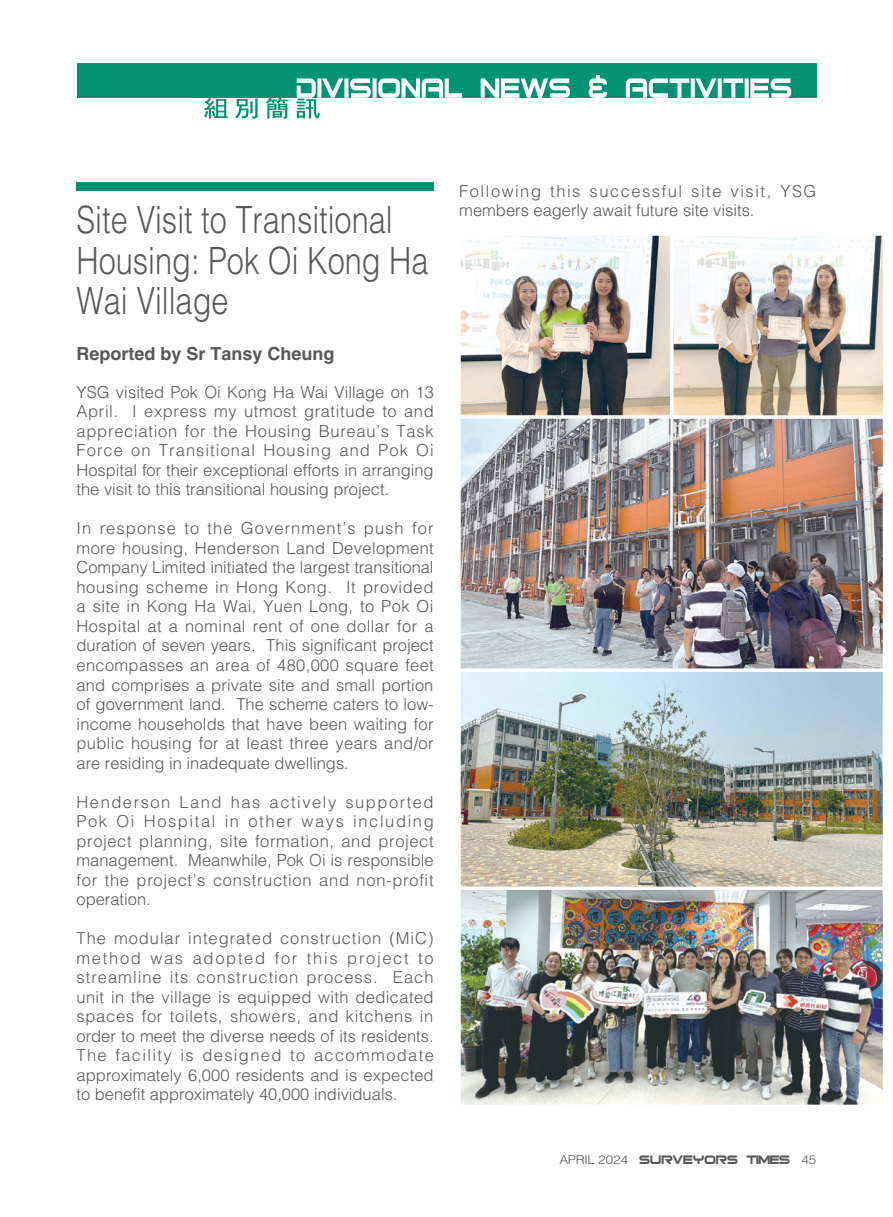
<style>
.page{position:relative;width:893px;height:1217px;background:#fff}
.page>*{position:absolute;margin:0;border:0;box-sizing:border-box;transform-origin:0 0}
.t1{font:300 37.5px/40.5px "Helvetica LT Std";color:#57585a;scale:.82 1}
.t2{font:700 18px "Helvetica LT Std";color:#57585a}
.t3{font:300 16.5px/19.5px "Helvetica LT Std";color:#57585a;text-align:justify}
.t4{font:300 16.5px/19.5px "Helvetica LT Std";letter-spacing:.045em;color:#57585a}
.t5{font:16.5px "Bitsumishi";color:#57585a}
.s1{font-family:"Helvetica LT Std";font-weight:300;font-size:12.15px}
</style>
<div class="page">
<div style="left:77px;top:64px;width:739px;height:34px;background:#009373"></div>
<div style="left:77px;top:182px;width:357px;height:8px;background:#009373"></div>
<img style="left:462px;top:237px;width:420px;height:866px">
<div style="left:458px;top:233px;width:215px;height:185px;border:3px solid #fff"></div>
<div style="left:458px;top:415px;width:428px;height:256px;border:3px solid #fff"></div>
<div style="left:458px;top:668px;width:428px;height:221px;border:3px solid #fff"></div>
<div style="left:458px;top:886px;width:428px;height:221px;border:3px solid #fff"></div>
<div style="left:671px;top:233px;width:215px;height:185px;border:3px solid #fff"></div>
<svg style="left:204px;top:75px;width:587px;height:44px"></svg>
<h1 class="t1" style="left:77px;top:199px;width:431px">Site Visit to Transitional<br>Housing: Pok Oi Kong Ha<br>Wai Village</h1>
<p class="t2" style="left:77px;top:342px;width:260px">Reported by Sr Tansy Cheung</p>
<p class="t3" style="left:77px;top:382px;width:359px">YSG visited Pok Oi Kong Ha Wai Village on 13<br>April. I express my utmost gratitude to and appreciation for the Housing Bureau’s Task Force on Transitional Housing and Pok Oi Hospital for their exceptional efforts in arranging the visit to this transitional housing project.</p>
<p class="t3" style="left:77px;top:518px;width:359px">In response to the Government’s push for more housing, Henderson Land Development Company Limited initiated the largest transitional housing scheme in Hong Kong. It provided a site in Kong Ha Wai, Yuen Long, to Pok Oi Hospital at a nominal rent of one dollar for a duration of seven years. This significant project encompasses an area of 480,000 square feet and comprises a private site and small portion of government land. The scheme caters to low&shy;income households that have been waiting for public housing for at least three years and/or are residing in inadequate dwellings.</p>
<p class="t3" style="left:77px;top:791px;width:359px">Henderson Land has actively supported Pok Oi Hospital in other ways including project planning, site formation, and project management. Meanwhile, Pok Oi is responsible for the project’s construction and non-profit operation.</p>
<p class="t3" style="left:77px;top:928px;width:359px">The modular integrated construction (MiC) method was adopted for this project to streamline its construction process. Each unit in the village is equipped with dedicated spaces for toilets, showers, and kitchens in order to meet the diverse needs of its residents.<br>The facility is designed to accommodate approximately 6,000 residents and is expected to benefit approximately 40,000 individuals.</p>
<p class="t4" style="left:459px;top:181px;width:359px">Following this successful site visit, YSG members eagerly await future site visits.</p>
<p class="t5" style="left:559px;top:1152px;width:259px"><span class="s1">APRIL 2024</span> SURVEYORS TIMES <span class="s1">45</span></p>
</div>
